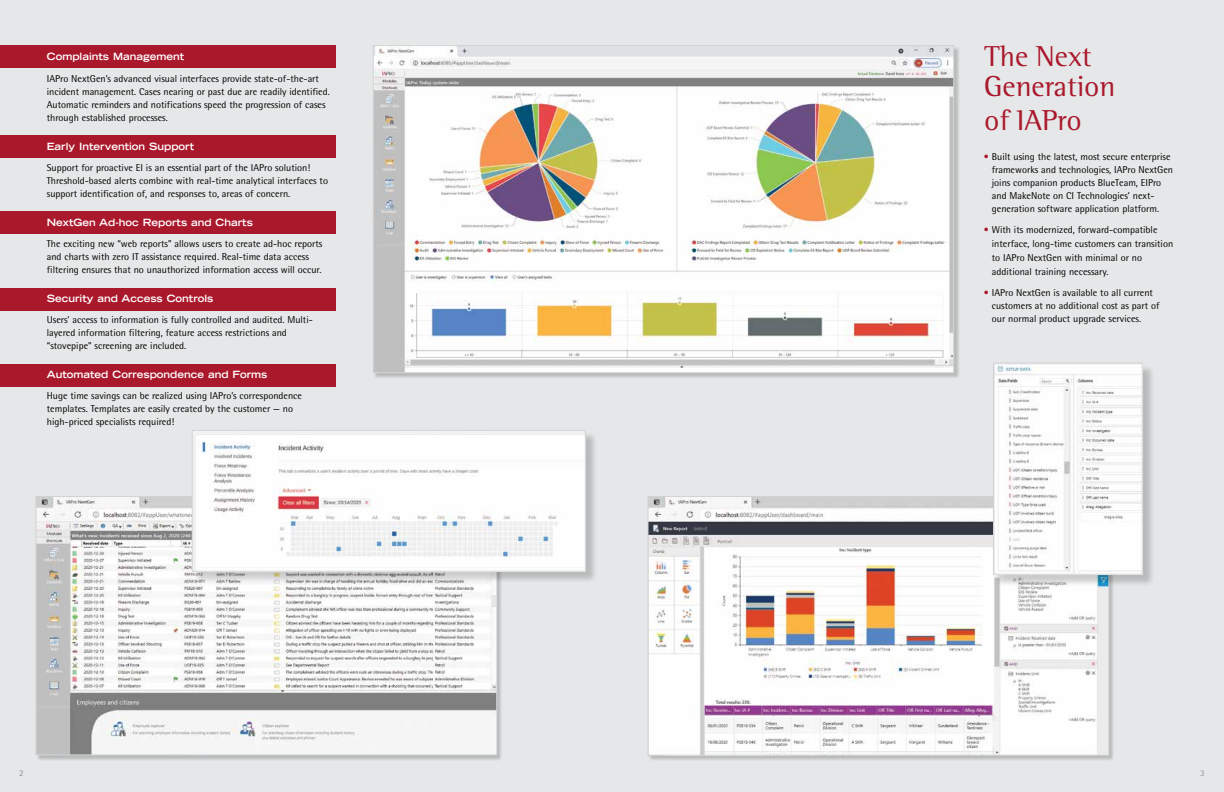
<style>
.page{position:relative;width:1224px;height:792px;background:#e6e7e8}
.page>*{position:absolute;margin:0;border:0;box-sizing:border-box;transform-origin:0 0}
.t1{font:29.6px/30.6px "Rotis Semi Serif";color:#aa182c}
.t2{font:10px/13px "Rotis Semi Sans";color:#000}
.t3{font:700 expanded 10px "Trade Gothic LH";color:#fff}
.t4{font:9px "Rotis Semi Sans";color:#8e979d}
.s1{color:#aa182c}
</style>
<div class="page">
<div style="left:0;top:45px;width:336px;height:23px;background:#aa182c"></div>
<div style="left:0;top:136px;width:336px;height:22px;background:#aa182c"></div>
<div style="left:0;top:211px;width:336px;height:23px;background:#aa182c"></div>
<div style="left:0;top:288px;width:336px;height:22px;background:#aa182c"></div>
<div style="left:0;top:364px;width:336px;height:22px;background:#aa182c"></div>
<div style="left:36px;top:497px;width:467px;height:264px;background:#000;opacity:.2"></div>
<img style="left:38px;top:498px;width:457px;height:255px">
<div style="left:374px;top:46px;width:586px;height:333px;background:#000;opacity:.2"></div>
<img style="left:375px;top:47px;width:577px;height:324px">
<div style="left:648px;top:497px;width:467px;height:264px;background:#000;opacity:.2"></div>
<img style="left:650px;top:498px;width:457px;height:255px">
<div style="left:648px;top:496px;width:461px;height:259px;border:1px solid #d1d3d4"></div>
<div style="left:194px;top:432px;width:404px;height:152px;background:#000;opacity:.2"></div>
<img style="left:194px;top:432px;width:390px;height:137px">
<div style="left:192px;top:430px;width:394px;height:141px;border:1px solid #d1d3d4"></div>
<div style="left:995px;top:364px;width:160px;height:223px;background:#000;opacity:.2"></div>
<img style="left:995px;top:365px;width:145px;height:207px">
<div style="left:993px;top:363px;width:149px;height:211px;border:1px solid #d1d3d4"></div>
<p class="t3" style="left:47px;top:50px;width:139px">Complaints Management</p>
<p class="t2" style="left:47px;top:72px;width:284px">IAPro NextGen’s advanced visual interfaces provide state-of-the-art incident management. Cases nearing or past due are readily identified.<br>Automatic reminders and notifications speed the progression of cases through established processes.</p>
<p class="t3" style="left:47px;top:140px;width:149px">Early Intervention Support</p>
<p class="t2" style="left:47px;top:161px;width:283px">Support for proactive EI is an essential part of the IAPro solution!<br>Threshold-based alerts combine with real-time analytical interfaces to support identification of, and responses to, areas of concern.</p>
<p class="t3" style="left:47px;top:216px;width:208px">NextGen Ad-hoc Reports and Charts</p>
<p class="t2" style="left:47px;top:237px;width:277px">The exciting new “web reports” allows users to create ad-hoc reports and charts with zero IT assistance required. Real-time data access filtering ensures that no unauthorized information access will occur.</p>
<p class="t3" style="left:47px;top:292px;width:168px">Security and Access Controls</p>
<p class="t2" style="left:47px;top:313px;width:268px">Users’ access to information is fully controlled and audited. Multi&shy;layered information filtering, feature access restrictions and “stovepipe” screening are included.</p>
<p class="t3" style="left:47px;top:368px;width:222px">Automated Correspondence and Forms</p>
<p class="t2" style="left:47px;top:389px;width:257px">Huge time savings can be realized using IAPro’s correspondence templates. Templates are easily created by the customer — no high-priced specialists required!</p>
<h1 class="t1" style="left:984px;top:40px;width:133px">The Next<br>Generation</h1>
<h1 class="t1" style="left:984px;top:105px;width:99px">of IAPro</h1>
<p class="t2" style="left:992px;top:150px;width:183px;text-indent:-8px"><span class="s1">•</span> Built using the latest, most secure enterprise frameworks and technologies, IAPro NextGen joins companion products BlueTeam, EIPro and MakeNote on CI Technologies’ next&shy;generation software application platform.</p>
<p class="t2" style="left:992px;top:222px;width:183px;line-height:14px;text-indent:-8px"><span class="s1">•</span> With its modernized, forward-compatible interface, long-time customers can transition to IAPro NextGen with minimal or no additional training necessary.</p>
<p class="t2" style="left:992px;top:286px;width:169px;text-indent:-8px"><span class="s1">•</span> IAPro NextGen is available to all current customers at no additional cost as part of our normal product upgrade services.</p>
<p class="t4" style="left:19px;top:768px;width:6px">2</p>
<p class="t4" style="left:1200px;top:768px;width:6px">3</p>
</div>
